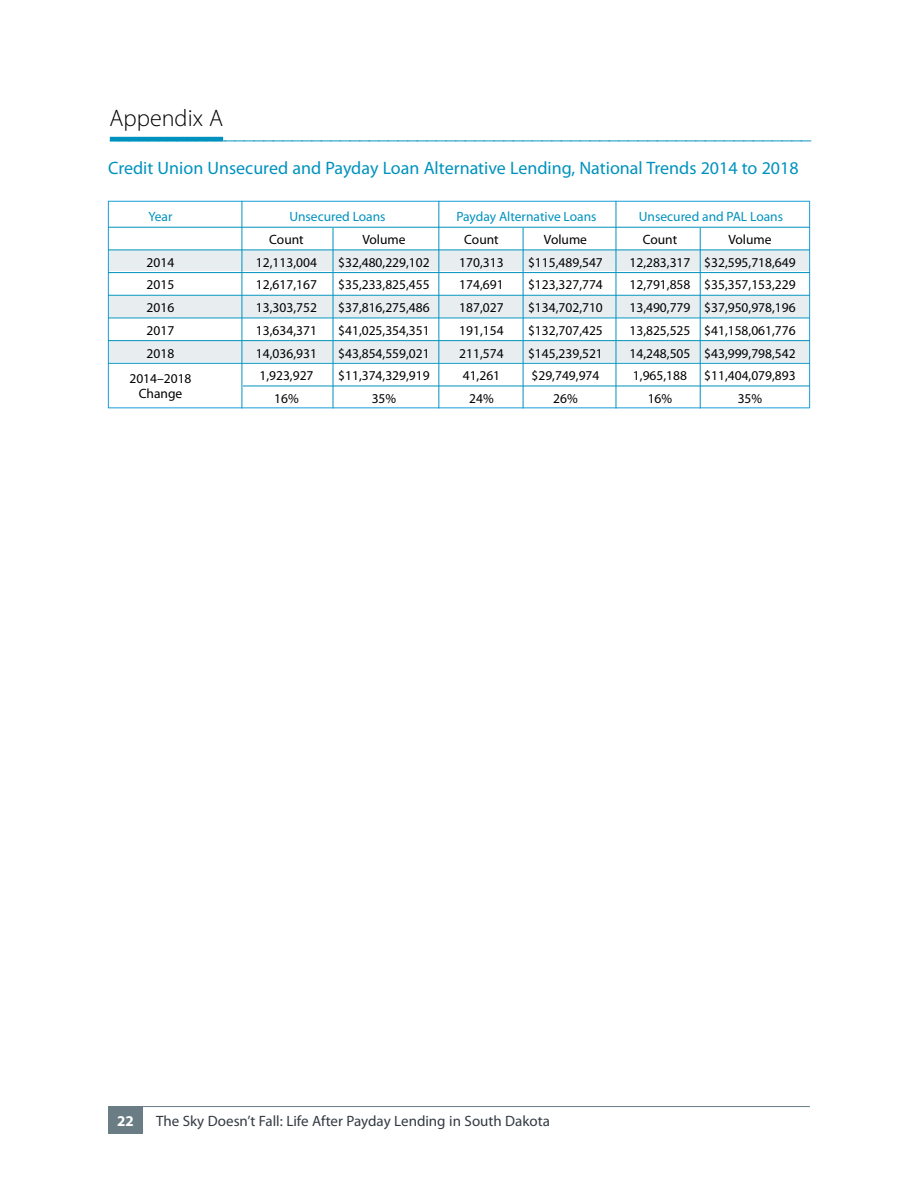
<style>
.page{position:relative;width:918px;height:1188px;background:#fff}
.page>*{position:absolute;margin:0;border:0;box-sizing:border-box;transform-origin:0 0}
.t1{font:300 24px "Myriad Pro";color:#0092be}
.t2{font:300 24px "Myriad Pro";color:#000}
.t3{font:18px "Myriad Pro";color:#0092be}
.t4{font:15px "Myriad Pro";color:#333a42}
.t5{font:700 15px "Myriad Pro";color:#fff}
.t6{font:13.5px "Myriad Pro";color:#000}
.t7{font:13.5px "Myriad Pro";color:#0092be}
</style>
<div class="page">
<hr style="left:108px;top:1106px;width:702px;height:1px;background:#6a7d84">
<div style="left:108px;top:1107px;width:35px;height:27px;background:#6a7d84"></div>
<hr style="left:110px;top:137px;width:113px;height:4px;background:#0092be">
<div style="left:108px;top:251px;width:702px;height:20px;background:#e8edf0"></div>
<div style="left:108px;top:296px;width:702px;height:21px;background:#e8edf0"></div>
<div style="left:108px;top:341px;width:702px;height:21px;background:#e8edf0"></div>
<div style="left:108px;top:201px;width:702px;height:207px;border:1px solid #179fda"></div>
<hr style="left:108px;top:227px;width:702px;height:1px;background:#0092be">
<hr style="left:108px;top:250px;width:702px;height:1px;background:#0092be">
<hr style="left:108px;top:272px;width:702px;height:1px;background:#0092be">
<hr style="left:108px;top:295px;width:702px;height:1px;background:#0092be">
<hr style="left:108px;top:318px;width:702px;height:1px;background:#0092be">
<hr style="left:108px;top:340px;width:702px;height:1px;background:#0092be">
<hr style="left:108px;top:363px;width:702px;height:1px;background:#0092be">
<hr style="left:243px;top:386px;width:567px;height:1px;background:#0092be">
<hr style="left:242px;top:201px;width:1px;height:207px;background:#0092be">
<hr style="left:333px;top:228px;width:1px;height:180px;background:#0092be">
<hr style="left:523px;top:228px;width:1px;height:180px;background:#0092be">
<hr style="left:700px;top:228px;width:1px;height:180px;background:#0092be">
<hr style="left:438px;top:201px;width:1px;height:207px;background:#0092be">
<hr style="left:616px;top:201px;width:1px;height:207px;background:#0092be">
<h1 class="t2" style="left:109px;top:104px;width:115px">Appendix A</h1>
<h1 class="t1" style="left:109px;top:125px;width:705px">–––––––––––––––––––––––––––––––––––––––––––––––––––––––––––––––––––––––––</h1>
<h2 class="t3" style="left:108px;top:157px;width:692px">Credit Union Unsecured and Payday Loan Alternative Lending, National Trends 2014 to 2018</h2>
<p class="t7" style="left:149px;top:209px;width:25px">Year</p>
<p class="t7" style="left:289px;top:209px;width:98px">Unsecured Loans</p>
<p class="t7" style="left:456px;top:209px;width:142px">Payday Alternative Loans</p>
<p class="t7" style="left:639px;top:209px;width:146px">Unsecured and PAL Loans</p>
<p class="t6" style="left:269px;top:231px;width:36px">Count</p>
<p class="t6" style="left:362px;top:231px;width:45px">Volume</p>
<p class="t6" style="left:464px;top:231px;width:36px">Count</p>
<p class="t6" style="left:544px;top:231px;width:45px">Volume</p>
<p class="t6" style="left:643px;top:231px;width:36px">Count</p>
<p class="t6" style="left:728px;top:231px;width:45px">Volume</p>
<p class="t6" style="left:147px;top:254px;width:29px">2014</p>
<p class="t6" style="left:256px;top:254px;width:62px">12,113,004</p>
<p class="t6" style="left:338px;top:254px;width:93px">$32,480,229,102</p>
<p class="t6" style="left:459px;top:254px;width:46px">170,313</p>
<p class="t6" style="left:528px;top:254px;width:76px">$115,489,547</p>
<p class="t6" style="left:629px;top:254px;width:168px">12,283,317 $32,595,718,649</p>
<p class="t6" style="left:147px;top:277px;width:29px">2015</p>
<p class="t6" style="left:256px;top:277px;width:62px">12,617,167</p>
<p class="t6" style="left:338px;top:277px;width:93px">$35,233,825,455</p>
<p class="t6" style="left:459px;top:277px;width:46px">174,691</p>
<p class="t6" style="left:528px;top:277px;width:76px">$123,327,774</p>
<p class="t6" style="left:629px;top:277px;width:168px">12,791,858 $35,357,153,229</p>
<p class="t6" style="left:147px;top:299px;width:29px">2016</p>
<p class="t6" style="left:256px;top:299px;width:62px">13,303,752</p>
<p class="t6" style="left:338px;top:299px;width:93px">$37,816,275,486</p>
<p class="t6" style="left:459px;top:299px;width:46px">187,027</p>
<p class="t6" style="left:528px;top:299px;width:76px">$134,702,710</p>
<p class="t6" style="left:629px;top:299px;width:168px">13,490,779 $37,950,978,196</p>
<p class="t6" style="left:147px;top:322px;width:29px">2017</p>
<p class="t6" style="left:256px;top:322px;width:62px">13,634,371</p>
<p class="t6" style="left:338px;top:322px;width:93px">$41,025,354,351</p>
<p class="t6" style="left:459px;top:322px;width:46px">191,154</p>
<p class="t6" style="left:528px;top:322px;width:76px">$132,707,425</p>
<p class="t6" style="left:629px;top:322px;width:168px">13,825,525 $41,158,061,776</p>
<p class="t6" style="left:147px;top:345px;width:29px">2018</p>
<p class="t6" style="left:256px;top:345px;width:62px">14,036,931</p>
<p class="t6" style="left:338px;top:345px;width:93px">$43,854,559,021</p>
<p class="t6" style="left:459px;top:345px;width:46px">211,574</p>
<p class="t6" style="left:528px;top:345px;width:76px">$145,239,521</p>
<p class="t6" style="left:629px;top:345px;width:168px">14,248,505 $43,999,798,542</p>
<p class="t6" style="left:129px;top:370px;width:64px">2014–2018</p>
<p class="t6" style="left:259px;top:367px;width:56px">1,923,927</p>
<p class="t6" style="left:338px;top:367px;width:93px">$11,374,329,919</p>
<p class="t6" style="left:463px;top:367px;width:39px">41,261</p>
<p class="t6" style="left:532px;top:367px;width:69px">$29,749,974</p>
<p class="t6" style="left:633px;top:367px;width:56px">1,965,188</p>
<p class="t6" style="left:704px;top:367px;width:93px">$11,404,079,893</p>
<p class="t6" style="left:139px;top:386px;width:45px">Change</p>
<p class="t6" style="left:274px;top:390px;width:26px">16%</p>
<p class="t6" style="left:372px;top:390px;width:26px">35%</p>
<p class="t6" style="left:469px;top:390px;width:26px">24%</p>
<p class="t6" style="left:553px;top:390px;width:26px">26%</p>
<p class="t6" style="left:648px;top:390px;width:26px">16%</p>
<p class="t6" style="left:738px;top:390px;width:26px">35%</p>
<p class="t5" style="left:117px;top:1111px;width:18px">22</p>
<p class="t4" style="left:156px;top:1112px;width:395px">The Sky Doesn’t Fall: Life After Payday Lending in South Dakota</p>
</div>
